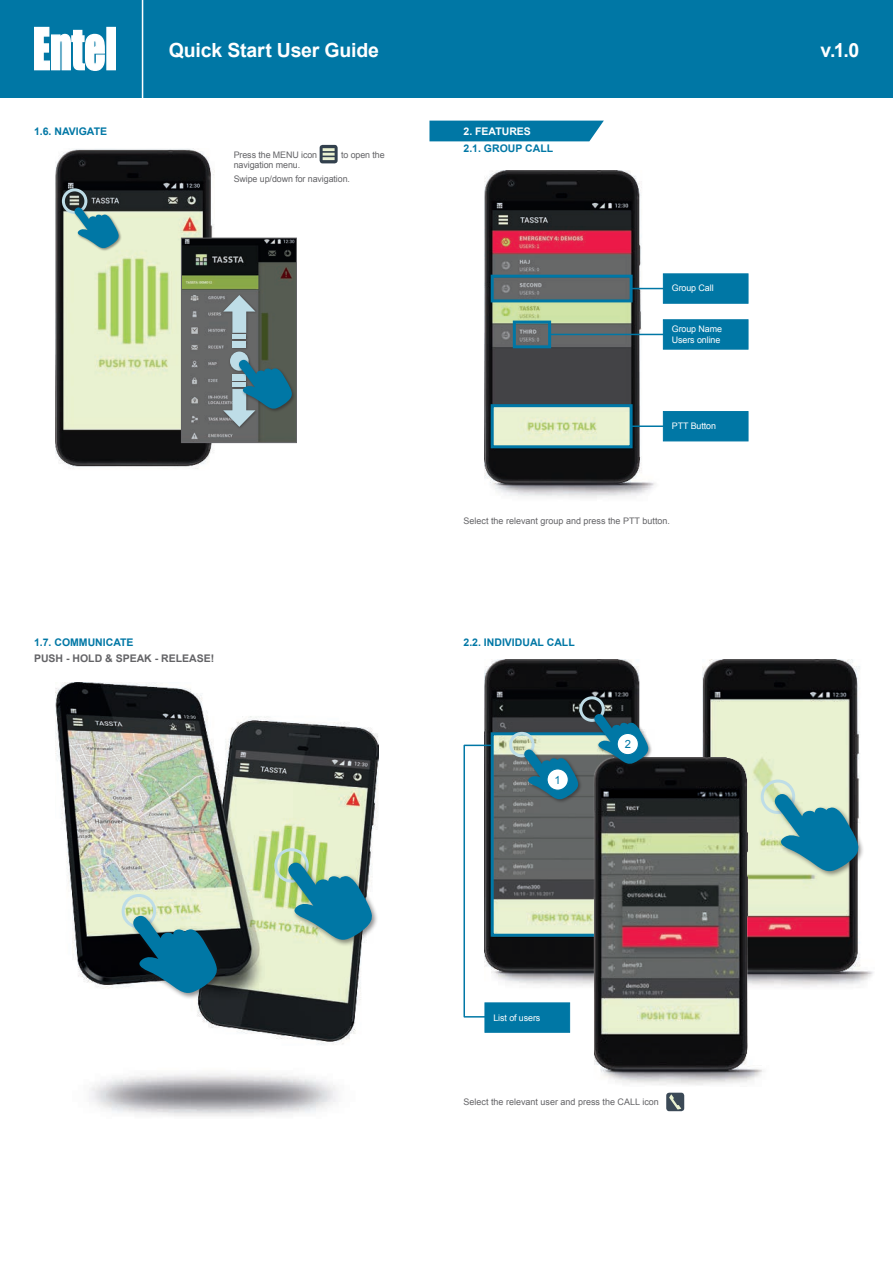
<style>
.page{position:relative;width:893px;height:1263px;background:#fff}
.page>*{position:absolute;margin:0;border:0;box-sizing:border-box;transform-origin:0 0}
.t1{font:700 19.5px "Arial";letter-spacing:-.01em;color:#fff}
.t2{font:11.25px "Arial";color:#0077a5}
.t3{font:700 10.5px "Arial";color:#0077a5}
.t4{font:700 10.5px "Arial";color:#636366}
.t5{font:700 10.5px "Arial";color:#fff}
.t6{font:9px/13.8px "Arial";color:#636366}
.t7{font:9px/10.8px "Arial";letter-spacing:-.01em;color:#fff}
</style>
<div class="page">
<div style="left:429px;top:121px;width:175px;height:20px;background:#0077a5"></div>
<img style="left:485px;top:659px;width:155px;height:327px">
<div style="left:491px;top:732px;width:142px;height:205px;border:3px solid #0077a5"></div>
<svg style="left:463px;top:744px;width:29px;height:274px"></svg>
<div style="left:0;top:0;width:893px;height:98px;background:#0077a5"></div>
<svg style="left:34px;top:27px;width:82px;height:44px"></svg>
<hr style="left:142px;top:0;width:1px;height:106px;background:#fff">
<img style="left:55px;top:682px;width:323px;height:434px">
<div style="left:122px;top:894px;width:34px;height:34px;border:3px solid #bedde7;border-radius:50%"></div>
<div style="left:274px;top:848px;width:35px;height:35px;border:3px solid #bedde7;border-radius:50%"></div>
<div style="left:131px;top:913px;width:93px;height:87px;background:#231f20;opacity:.5"></div>
<svg style="left:133px;top:916px;width:85px;height:79px;background:#3d7f93"></svg>
<div style="left:286px;top:860px;width:93px;height:86px;background:#231f20;opacity:.5"></div>
<img style="left:288px;top:863px;width:85px;height:79px">
<img style="left:485px;top:171px;width:178px;height:327px">
<img style="left:703px;top:659px;width:171px;height:328px">
<img style="left:593px;top:757px;width:179px;height:328px">
<div style="left:491px;top:275px;width:142px;height:27px;border:3px solid #0077a5"></div>
<hr style="left:632px;top:288px;width:39px;height:1px;background:#0077a5">
<div style="left:663px;top:274px;width:85px;height:29px;background:#0077a5"></div>
<div style="left:485px;top:1003px;width:85px;height:29px;background:#0077a5"></div>
<div style="left:513px;top:321px;width:38px;height:27px;border:3px solid #0077a5"></div>
<hr style="left:551px;top:334px;width:119px;height:1px;background:#0077a5">
<div style="left:663px;top:320px;width:85px;height:29px;background:#0077a5"></div>
<div style="left:491px;top:404px;width:142px;height:44px;border:3px solid #0077a5"></div>
<hr style="left:632px;top:425px;width:39px;height:2px;background:#0077a5">
<div style="left:663px;top:411px;width:85px;height:30px;background:#0077a5"></div>
<div style="left:666px;top:1093px;width:18px;height:18px;background:#3b4956;border-radius:3px"></div>
<svg style="left:669px;top:1094px;width:12px;height:15px"></svg>
<div style="left:579px;top:696px;width:26px;height:26px;border:3px solid #bedde7;border-radius:50%"></div>
<div style="left:509px;top:732px;width:26px;height:25px;border:3px solid #bedde7;border-radius:50%"></div>
<div style="left:593px;top:713px;width:60px;height:55px;background:#231f20;opacity:.5"></div>
<svg style="left:594px;top:714px;width:55px;height:51px;background:#3c768a"></svg>
<div style="left:523px;top:748px;width:60px;height:55px;background:#231f20;opacity:.5"></div>
<svg style="left:524px;top:749px;width:55px;height:51px;background:#427b8d"></svg>
<div style="left:617px;top:733px;width:21px;height:22px;background:#fff;border-radius:50%"></div>
<div style="left:617px;top:733px;width:22px;height:22px;border:1px solid #0077a5;border-radius:50%"></div>
<div style="left:547px;top:769px;width:21px;height:21px;background:#fff;border-radius:50%"></div>
<div style="left:546px;top:768px;width:23px;height:23px;border:1px solid #0077a5;border-radius:50%"></div>
<div style="left:761px;top:779px;width:34px;height:35px;border:3px solid #bedde7;border-radius:50%"></div>
<div style="left:772px;top:791px;width:93px;height:87px;background:#231f20;opacity:.5"></div>
<svg style="left:774px;top:794px;width:85px;height:79px;background:#589ca9"></svg>
<img style="left:55px;top:149px;width:159px;height:320px">
<div style="left:62px;top:188px;width:25px;height:26px;border:3px solid #bedde7;border-radius:50%"></div>
<div style="left:73px;top:206px;width:49px;height:45px;background:#231f20;opacity:.5"></div>
<svg style="left:74px;top:207px;width:45px;height:42px;background:#5699a6"></svg>
<svg style="left:320px;top:145px;width:18px;height:18px"></svg>
<svg style="left:323px;top:148px;width:12px;height:12px"></svg>
<img style="left:183px;top:240px;width:112px;height:201px">
<div style="left:181px;top:238px;width:116px;height:205px;border:1px solid #636366"></div>
<div style="left:222px;top:294px;width:36px;height:136px;background:#231f20;opacity:.5"></div>
<div style="left:230px;top:352px;width:19px;height:19px;background:#bedde7;border-radius:50%"></div>
<svg style="left:223px;top:295px;width:32px;height:38px"></svg>
<hr style="left:232px;top:335px;width:14px;height:4px;background:#bedde7">
<hr style="left:232px;top:341px;width:14px;height:3px;background:#bedde7">
<svg style="left:232px;top:346px;width:14px;height:2px"></svg>
<div style="left:238px;top:358px;width:58px;height:55px;background:#231f20;opacity:.5"></div>
<svg style="left:223px;top:360px;width:70px;height:67px;background:#507b89"></svg>
<p class="t3" style="left:34px;top:125px;width:75px">1.6. NAVIGATE</p>
<h1 class="t1" style="left:169px;top:37px;width:212px">Quick Start User Guide</h1>
<h1 class="t1" style="left:821px;top:37px;width:40px">v.1.0</h1>
<p class="t6" style="left:234px;top:148px;width:85px">Press the MENU icon</p>
<p class="t6" style="left:341px;top:148px;width:45px">to open the</p>
<p class="t6" style="left:234px;top:158px;width:118px">navigation menu.<br>Swipe up/down for navigation.</p>
<p class="t5" style="left:463px;top:125px;width:69px">2. FEATURES</p>
<p class="t3" style="left:463px;top:141px;width:91px">2.1. GROUP CALL</p>
<p class="t7" style="left:672px;top:283px;width:43px">Group Call</p>
<p class="t7" style="left:672px;top:324px;width:52px">Group Name<br>Users online</p>
<p class="t7" style="left:672px;top:421px;width:46px">PTT Button</p>
<p class="t6" style="left:464px;top:514px;width:208px">Select the relevant group and press the PTT button.</p>
<p class="t3" style="left:34px;top:635px;width:101px">1.7. COMMUNICATE</p>
<p class="t4" style="left:34px;top:652px;width:182px">PUSH - HOLD &amp; SPEAK - RELEASE!</p>
<p class="t3" style="left:463px;top:635px;width:113px">2.2. INDIVIDUAL CALL</p>
<p class="t2" style="left:555px;top:772px;width:8px">1</p>
<p class="t2" style="left:625px;top:737px;width:8px">2</p>
<p class="t7" style="left:493px;top:1012px;width:48px">List of users</p>
<p class="t6" style="left:464px;top:1095px;width:197px">Select the relevant user and press the CALL icon</p>
</div>
